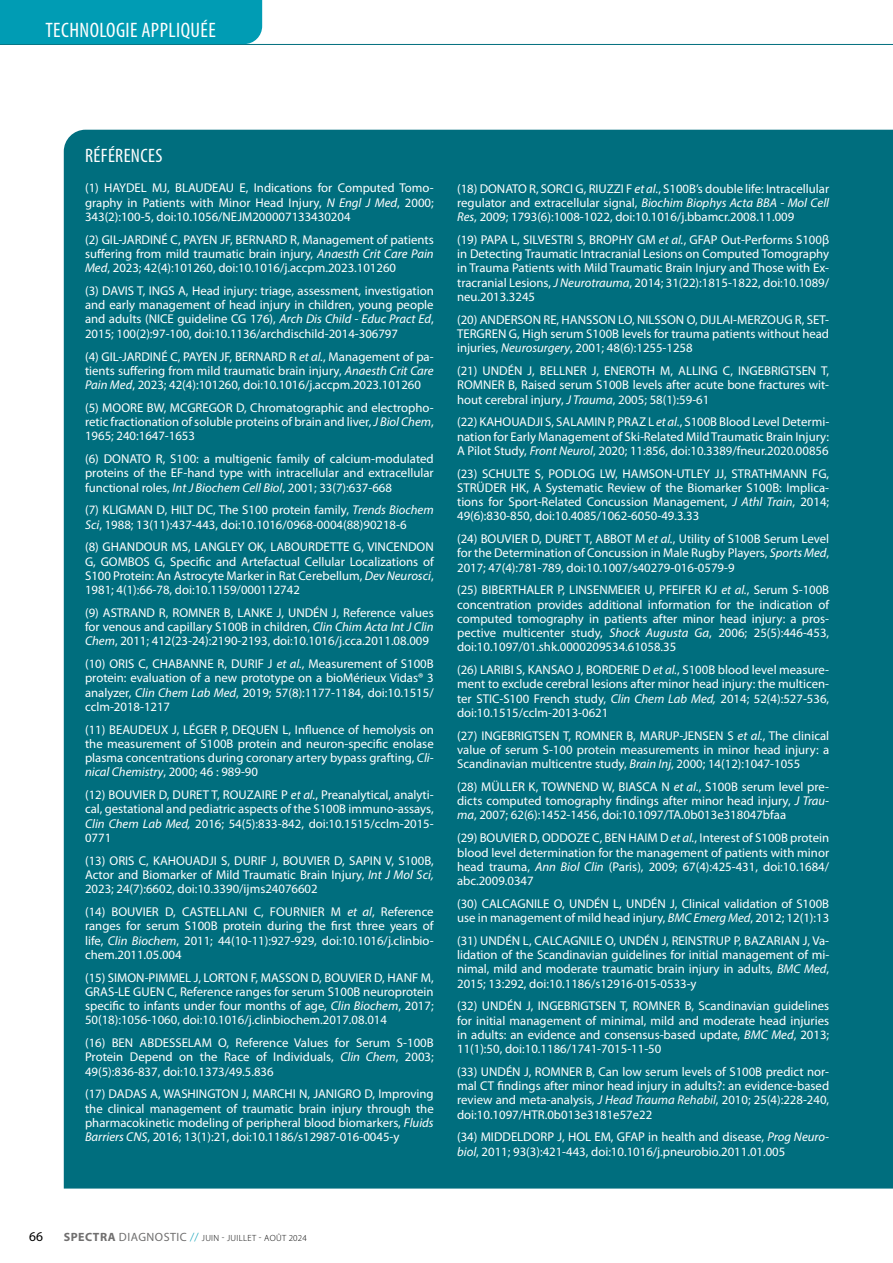
<style>
.page{position:relative;width:893px;height:1263px;background:#fff}
.page>*{position:absolute;margin:0;border:0;box-sizing:border-box;transform-origin:0 0}
.t1{font:condensed 21px "Myriad Pro";letter-spacing:.02em;color:#fff}
.t2{font:condensed 19.5px "Myriad Pro";letter-spacing:.02em;color:#fff}
.t3{font:13.5px "Myriad Pro";color:#000}
.t4{font:12.75px/14.2px "Myriad Pro";color:#fff;text-align:justify}
.t5{font:300 9px "Myriad Pro";letter-spacing:.04em;color:#000}
.s1{font-style:italic}
.s2{font-weight:700;font-size:12px;color:#706f6f}
.s3{font-weight:400;font-size:12px;color:#706f6f}
.s4{font-size:12px;color:#009cb4}
</style>
<div class="page">
<hr style="left:0;top:44px;width:893px;height:1px;background:#006e7e">
<div style="left:0;top:0;width:262px;height:44px;background:#009cb4"></div>
<div style="left:64px;top:130px;width:829px;height:1058px;background:#006e7e"></div>
<h1 class="t1" style="left:45px;top:18px;width:172px">TECHNOLOGIE APPLIQUÉE</h1>
<h2 class="t2" style="left:85px;top:143px;width:79px">RÉFÉRENCES</h2>
<p class="t4" style="left:85px;top:181px;width:350px">(1) HAYDEL MJ, BLAUDEAU E, Indications for Computed Tomo&shy;graphy in Patients with Minor Head Injury, <span class="s1">N Engl J Med</span>, 2000; 343(2):100-5, doi:10.1056/NEJM200007133430204</p>
<p class="t4" style="left:85px;top:232px;width:350px">(2) GIL-JARDINÉ C, PAYEN JF, BERNARD R, Management of patients suffering from mild traumatic brain injury, <span class="s1">Anaesth Crit Care Pain Med</span>, 2023; 42(4):101260, doi:10.1016/j.accpm.2023.101260</p>
<p class="t4" style="left:85px;top:283px;width:350px">(3) DAVIS T, INGS A, Head injury: triage, assessment, investigation and early management of head injury in children, young people and adults (NICE guideline CG 176), <span class="s1">Arch Dis Child - Educ Pract Ed</span>, 2015; 100(2):97-100, doi:10.1136/archdischild-2014-306797</p>
<p class="t4" style="left:85px;top:349px;width:350px">(4) GIL-JARDINÉ C, PAYEN JF, BERNARD R <span class="s1">et al.</span>, Management of pa&shy;tients suffering from mild traumatic brain injury, <span class="s1">Anaesth Crit Care Pain Med</span>, 2023; 42(4):101260, doi:10.1016/j.accpm.2023.101260</p>
<p class="t4" style="left:85px;top:400px;width:350px">(5) MOORE BW, MCGREGOR D, Chromatographic and electropho&shy;retic fractionation of soluble proteins of brain and liver, <span class="s1">J Biol Chem</span>, 1965; 240:1647-1653</p>
<p class="t4" style="left:85px;top:451px;width:350px">(6) DONATO R, S100: a multigenic family of calcium-modulated proteins of the EF-hand type with intracellular and extracellular functional roles, <span class="s1">Int J Biochem Cell Biol</span>, 2001; 33(7):637-668</p>
<p class="t4" style="left:85px;top:503px;width:350px">(7) KLIGMAN D, HILT DC, The S100 protein family, <span class="s1">Trends Biochem<br>Sci</span>, 1988; 13(11):437-443, doi:10.1016/0968-0004(88)90218-6</p>
<p class="t4" style="left:85px;top:540px;width:350px">(8) GHANDOUR MS, LANGLEY OK, LABOURDETTE G, VINCENDON G, GOMBOS G, Specific and Artefactual Cellular Localizations of S100 Protein: An Astrocyte Marker in Rat Cerebellum, <span class="s1">Dev Neurosci</span>, 1981; 4(1):66-78, doi:10.1159/000112742</p>
<p class="t4" style="left:85px;top:605px;width:350px">(9) ASTRAND R, ROMNER B, LANKE J, UNDÉN J, Reference values for venous and capillary S100B in children, <span class="s1">Clin Chim Acta Int J Clin Chem</span>, 2011; 412(23-24):2190-2193, doi:10.1016/j.cca.2011.08.009</p>
<p class="t4" style="left:85px;top:656px;width:350px">(10) ORIS C, CHABANNE R, DURIF J <span class="s1">et al.</span>, Measurement of S100B protein: evaluation of a new prototype on a bioMérieux Vidas® 3 analyzer, <span class="s1">Clin Chem Lab Med</span>, 2019; 57(8):1177-1184, doi:10.1515/ cclm-2018-1217</p>
<p class="t4" style="left:85px;top:722px;width:350px">(11) BEAUDEUX J, LÉGER P, DEQUEN L, Influence of hemolysis on the measurement of S100B protein and neuron-specific enolase plasma concentrations during coronary artery bypass grafting, <span class="s1">Cli&shy;nical Chemistry</span>, 2000; 46 : 989-90</p>
<p class="t4" style="left:85px;top:788px;width:350px">(12) BOUVIER D, DURET T, ROUZAIRE P <span class="s1">et al.</span>, Preanalytical, analyti&shy;cal, gestational and pediatric aspects of the S100B immuno-assays, <span class="s1">Clin Chem Lab Med,</span> 2016; 54(5):833-842, doi:10.1515/cclm-2015- 0771</p>
<p class="t4" style="left:85px;top:853px;width:350px">(13) ORIS C, KAHOUADJI S, DURIF J, BOUVIER D, SAPIN V, S100B, Actor and Biomarker of Mild Traumatic Brain Injury, <span class="s1">Int J Mol Sci, </span>2023; 24(7):6602, doi:10.3390/ijms24076602</p>
<p class="t4" style="left:85px;top:904px;width:350px">(14) BOUVIER D, CASTELLANI C, FOURNIER M <span class="s1">et al</span>, Reference ranges for serum S100B protein during the first three years of life, <span class="s1">Clin Biochem</span>, 2011; 44(10-11):927-929, doi:10.1016/j.clinbio&shy;chem.2011.05.004</p>
<p class="t4" style="left:85px;top:970px;width:350px">(15) SIMON-PIMMEL J, LORTON F, MASSON D, BOUVIER D, HANF M, GRAS-LE GUEN C, Reference ranges for serum S100B neuroprotein specific to infants under four months of age, <span class="s1">Clin Biochem</span>, 2017; 50(18):1056-1060, doi:10.1016/j.clinbiochem.2017.08.014</p>
<p class="t4" style="left:85px;top:1035px;width:350px">(16) BEN ABDESSELAM O, Reference Values for Serum S-100B Protein Depend on the Race of Individuals, <span class="s1">Clin Chem</span>, 2003; 49(5):836-837, doi:10.1373/49.5.836</p>
<p class="t4" style="left:85px;top:1087px;width:350px">(17) DADAS A, WASHINGTON J, MARCHI N, JANIGRO D, Improving the clinical management of traumatic brain injury through the pharmacokinetic modeling of peripheral blood biomarkers, <span class="s1">Fluids Barriers CNS</span>, 2016; 13(1):21, doi:10.1186/s12987-016-0045-y</p>
<p class="t4" style="left:457px;top:181px;width:374px">(18) DONATO R, SORCI G, RIUZZI F <span class="s1">et al.</span>, S100B’s double life: Intracellular regulator and extracellular signal, <span class="s1">Biochim Biophys Acta BBA - Mol Cell Res</span>, 2009; 1793(6):1008-1022, doi:10.1016/j.bbamcr.2008.11.009</p>
<p class="t4" style="left:457px;top:232px;width:374px">(19) PAPA L, SILVESTRI S, BROPHY GM <span class="s1">et al.</span>, GFAP Out-Performs S100β in Detecting Traumatic Intracranial Lesions on Computed Tomography in Trauma Patients with Mild Traumatic Brain Injury and Those with Ex&shy;tracranial Lesions, <span class="s1">J Neurotrauma</span>, 2014; 31(22):1815-1822, doi:10.1089/ neu.2013.3245</p>
<p class="t4" style="left:457px;top:312px;width:374px">(20) ANDERSON RE, HANSSON LO, NILSSON O, DIJLAI-MERZOUG R, SET-TERGREN G, High serum S100B levels for trauma patients without head injuries, <span class="s1">Neurosurgery</span>, 2001; 48(6):1255-1258</p>
<p class="t4" style="left:457px;top:363px;width:374px">(21) UNDÉN J, BELLNER J, ENEROTH M, ALLING C, INGEBRIGTSEN T, ROMNER B, Raised serum S100B levels after acute bone fractures wit&shy;hout cerebral injury, <span class="s1">J Trauma</span>, 2005; 58(1):59-61</p>
<p class="t4" style="left:457px;top:415px;width:374px">(22) KAHOUADJI S, SALAMIN P, PRAZ L <span class="s1">et al.</span>, S100B Blood Level Determi&shy;nation for Early Management of Ski-Related Mild Traumatic Brain Injury:<br>A Pilot Study, <span class="s1">Front Neurol</span>, 2020; 11:856, doi:10.3389/fneur.2020.00856</p>
<p class="t4" style="left:457px;top:466px;width:374px">(23) SCHULTE S, PODLOG LW, HAMSON-UTLEY JJ, STRATHMANN FG, STRÜDER HK, A Systematic Review of the Biomarker S100B: Implica&shy;tions for Sport-Related Concussion Management, <span class="s1">J Athl Train</span>, 2014; 49(6):830-850, doi:10.4085/1062-6050-49.3.33</p>
<p class="t4" style="left:457px;top:531px;width:374px">(24) BOUVIER D, DURET T, ABBOT M <span class="s1">et al.</span>, Utility of S100B Serum Level for the Determination of Concussion in Male Rugby Players, <span class="s1">Sports Med</span>, 2017; 47(4):781-789, doi:10.1007/s40279-016-0579-9</p>
<p class="t4" style="left:457px;top:583px;width:374px">(25) BIBERTHALER P, LINSENMEIER U, PFEIFER KJ <span class="s1">et al.</span>, Serum S-100B concentration provides additional information for the indication of computed tomography in patients after minor head injury: a pros&shy;pective multicenter study, <span class="s1">Shock Augusta Ga</span>, 2006; 25(5):446-453, doi:10.1097/01.shk.0000209534.61058.35</p>
<p class="t4" style="left:457px;top:662px;width:374px">(26) LARIBI S, KANSAO J, BORDERIE D <span class="s1">et al.</span>, S100B blood level measure&shy;ment to exclude cerebral lesions after minor head injury: the multicen&shy;ter STIC-S100 French study, <span class="s1">Clin Chem Lab Med,</span> 2014; 52(4):527-536, doi:10.1515/cclm-2013-0621</p>
<p class="t4" style="left:457px;top:728px;width:374px">(27) INGEBRIGTSEN T, ROMNER B, MARUP-JENSEN S <span class="s1">et al.</span>, The clinical value of serum S-100 protein measurements in minor head injury: a Scandinavian multicentre study, <span class="s1">Brain Inj</span>, 2000; 14(12):1047-1055</p>
<p class="t4" style="left:457px;top:779px;width:374px">(28) MÜLLER K, TOWNEND W, BIASCA N <span class="s1">et al.</span>, S100B serum level pre&shy;dicts computed tomography findings after minor head injury, <span class="s1">J Trau&shy;ma</span>, 2007; 62(6):1452-1456, doi:10.1097/TA.0b013e318047bfaa</p>
<p class="t4" style="left:457px;top:831px;width:374px">(29) BOUVIER D, ODDOZE C, BEN HAIM D <span class="s1">et al.</span>, Interest of S100B protein blood level determination for the management of patients with minor head trauma, <span class="s1">Ann Biol Clin</span> (Paris), 2009; 67(4):425-431, doi:10.1684/ abc.2009.0347</p>
<p class="t4" style="left:457px;top:896px;width:374px">(30) CALCAGNILE O, UNDÉN L, UNDÉN J, Clinical validation of S100B use in management of mild head injury, <span class="s1">BMC Emerg Med</span>, 2012; 12(1):13</p>
<p class="t4" style="left:457px;top:933px;width:374px">(31) UNDÉN L, CALCAGNILE O, UNDÉN J, REINSTRUP P, BAZARIAN J, Va&shy;lidation of the Scandinavian guidelines for initial management of mi&shy;nimal, mild and moderate traumatic brain injury in adults, <span class="s1">BMC Med</span>, 2015; 13:292, doi:10.1186/s12916-015-0533-y</p>
<p class="t4" style="left:457px;top:999px;width:374px">(32) UNDÉN J, INGEBRIGTSEN T, ROMNER B, Scandinavian guidelines for initial management of minimal, mild and moderate head injuries in adults: an evidence and consensus-based update, <span class="s1">BMC Med</span>, 2013; 11(1):50, doi:10.1186/1741-7015-11-50</p>
<p class="t4" style="left:457px;top:1064px;width:374px">(33) UNDÉN J, ROMNER B, Can low serum levels of S100B predict nor&shy;mal CT findings after minor head injury in adults?: an evidence-based review and meta-analysis, <span class="s1">J Head Trauma Rehabil</span>, 2010; 25(4):228-240, doi:10.1097/HTR.0b013e3181e57e22</p>
<p class="t4" style="left:457px;top:1130px;width:374px">(34) MIDDELDORP J, HOL EM, GFAP in health and disease, <span class="s1">Prog Neuro&shy;biol</span>, 2011; 93(3):421-443, doi:10.1016/j.pneurobio.2011.01.005</p>
<p class="t3" style="left:29px;top:1228px;width:16px">66</p>
<p class="t5" style="left:64px;top:1232px;width:244px"><span class="s2">SPECTRA</span> <span class="s3">DIAGNOSTIC</span> <span class="s4">//</span> JUIN - JUILLET - AOÛT 2024</p>
</div>
